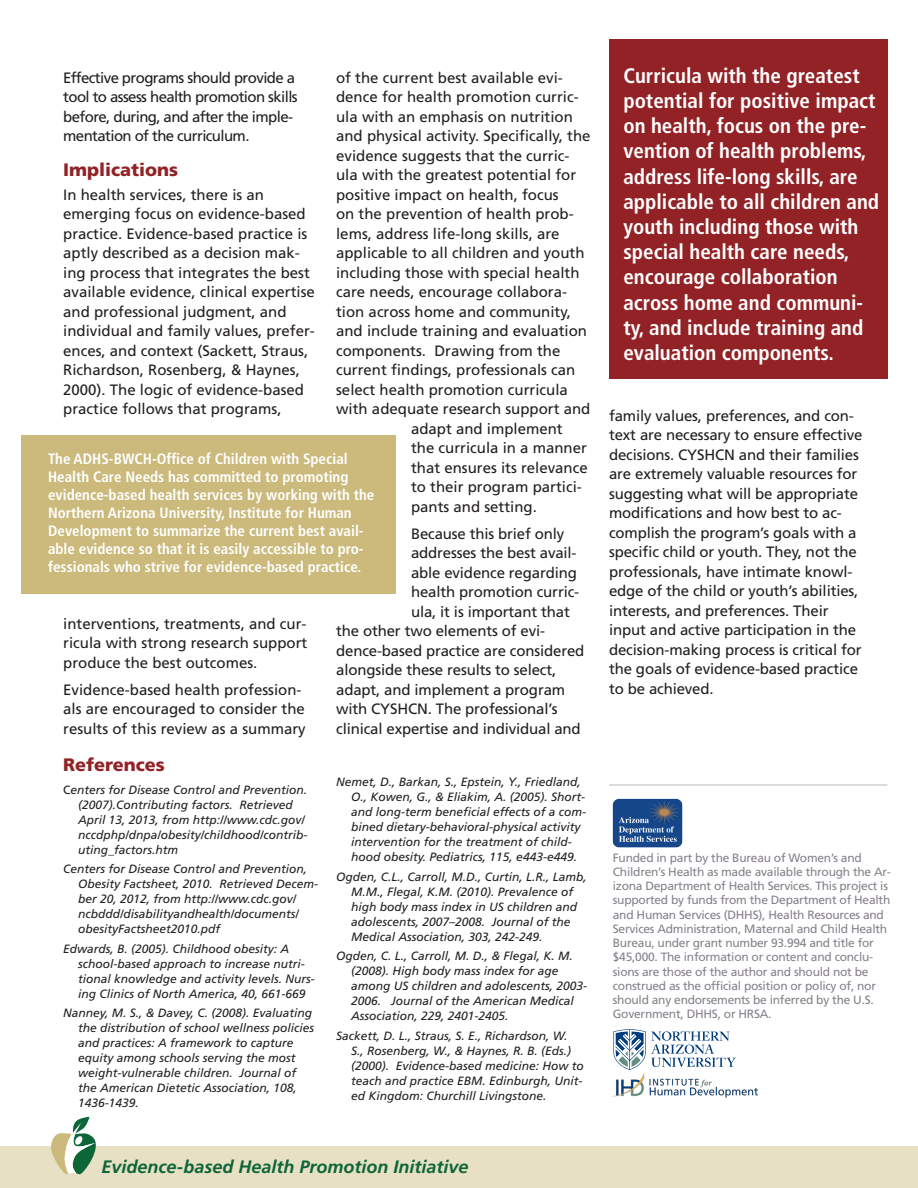
<style>
.page{position:relative;width:918px;height:1188px;background:#fff}
.page>*{position:absolute;margin:0;border:0;box-sizing:border-box;transform-origin:0 0}
.t1{font:700 condensed 21px/25.2px "Frutiger LT Std";color:#fff}
.t2{font:italic 700 18px "Frutiger LT Std";color:#0c6638}
.t3{font:900 18px "Frutiger LT Std";color:#922226}
.t4{font:15px/19.5px "Frutiger LT Std";color:#231f20}
.t5{font:700 condensed 15px/18px "Frutiger LT Std";color:#fff}
.t6{font:15px/19.5px "Frutiger LT Std";letter-spacing:-.04em;color:#231f20}
.t7{font:italic 12px/15px "Frutiger LT Std";color:#231f20}
.t8{font:12px/14.2px "Frutiger LT Std";letter-spacing:-.02em;color:#87818b}
.s1{font-style:normal}
</style>
<div class="page">
<div style="left:22px;top:436px;width:374px;height:158px;background:#cbba7c"></div>
<div style="left:609px;top:39px;width:278px;height:340px;background:#922226"></div>
<div style="left:0;top:1147px;width:918px;height:41px;background:#e8e0c4"></div>
<svg style="left:49px;top:1116px;width:55px;height:59px"></svg>
<img style="left:612px;top:798px;width:71px;height:50px">
<img style="left:611px;top:1073px;width:148px;height:25px">
<svg style="left:613px;top:1029px;width:123px;height:41px"></svg>
<hr style="left:609px;top:784px;width:278px;height:2px;background:#d1d2d4">
<p class="t6" style="left:63px;top:68px;width:236px">Effective programs should provide a tool to assess health promotion skills before, during, and after the imple&shy;mentation of the curriculum.</p>
<p class="t3" style="left:63px;top:159px;width:117px">Implications</p>
<p class="t4" style="left:63px;top:185px;width:253px">In health services, there is an emerging focus on evidence-based practice. Evidence-based practice is aptly described as a decision mak&shy;ing process that integrates the best available evidence, clinical expertise and professional judgment, and individual and family values, prefer&shy;ences, and context (Sackett, Straus, Richardson, Rosenberg, &amp; Haynes, 2000). The logic of evidence-based practice follows that programs,</p>
<p class="t4" style="left:336px;top:68px;width:228px">of the current best available evi-</p>
<p class="t4" style="left:336px;top:87px;width:244px">dence for health promotion curric-</p>
<p class="t4" style="left:336px;top:107px;width:238px">ula with an emphasis on nutrition</p>
<p class="t4" style="left:336px;top:126px;width:256px">and physical activity. Specifically, the</p>
<p class="t4" style="left:336px;top:146px;width:235px">evidence suggests that the curric-</p>
<p class="t4" style="left:336px;top:165px;width:242px">ula with the greatest potential for</p>
<p class="t4" style="left:336px;top:185px;width:224px">positive impact on health, focus</p>
<p class="t4" style="left:336px;top:204px;width:239px">on the prevention of health prob-</p>
<p class="t4" style="left:336px;top:224px;width:225px">lems, address life-long skills, are</p>
<p class="t4" style="left:336px;top:243px;width:250px">applicable to all children and youth</p>
<p class="t4" style="left:336px;top:263px;width:245px">including those with special health</p>
<p class="t4" style="left:336px;top:282px;width:232px">care needs, encourage collabora-</p>
<p class="t4" style="left:336px;top:302px;width:236px">tion across home and community,</p>
<p class="t4" style="left:336px;top:321px;width:252px">and include training and evaluation</p>
<p class="t4" style="left:336px;top:341px;width:226px">components. Drawing from the</p>
<p class="t4" style="left:336px;top:360px;width:241px">current findings, professionals can</p>
<p class="t4" style="left:336px;top:380px;width:233px">select health promotion curricula</p>
<p class="t4" style="left:336px;top:399px;width:256px">with adequate research support and</p>
<p class="t4" style="left:411px;top:419px;width:153px">adapt and implement</p>
<p class="t4" style="left:411px;top:438px;width:177px">the curricula in a manner</p>
<p class="t4" style="left:411px;top:458px;width:178px">that ensures its relevance</p>
<p class="t4" style="left:411px;top:477px;width:172px">to their program partici-</p>
<p class="t4" style="left:411px;top:497px;width:127px">pants and setting.</p>
<p class="t4" style="left:411px;top:524px;width:155px">Because this brief only</p>
<p class="t4" style="left:411px;top:543px;width:167px">addresses the best avail-</p>
<p class="t4" style="left:411px;top:563px;width:167px">able evidence regarding</p>
<p class="t4" style="left:411px;top:582px;width:170px">health promotion curric-</p>
<p class="t4" style="left:411px;top:602px;width:160px">ula, it is important that</p>
<p class="t4" style="left:336px;top:621px;width:211px">the other two elements of evi-</p>
<p class="t4" style="left:336px;top:641px;width:250px">dence-based practice are considered</p>
<p class="t4" style="left:336px;top:660px;width:222px">alongside these results to select,</p>
<p class="t4" style="left:336px;top:680px;width:231px">adapt, and implement a program</p>
<p class="t4" style="left:336px;top:699px;width:223px">with CYSHCN. The professional’s</p>
<p class="t4" style="left:336px;top:719px;width:246px">clinical expertise and individual and</p>
<p class="t5" style="left:48px;top:449px;width:328px">The ADHS-BWCH-Office of Children with Special Health Care Needs has committed to promoting evidence-based health services by working with the Northern Arizona University, Institute for Human Development to summarize the current best avail&shy;able evidence so that it is easily accessible to pro&shy;fessionals who strive for evidence-based practice.</p>
<p class="t4" style="left:63px;top:614px;width:246px;text-align:justify">interventions, treatments, and cur&shy;ricula with strong research support produce the best outcomes.</p>
<p class="t4" style="left:63px;top:680px;width:244px">Evidence-based health profession&shy;als are encouraged to consider the results of this review as a summary</p>
<p class="t3" style="left:63px;top:754px;width:103px">References</p>
<p class="t7" style="left:78px;top:782px;width:231px;text-indent:-15px"><span class="s1">C</span>enters for Disease Control and Prevention. (2007).Contributing factors. Retrieved April 13, 2013, from http://www.cdc.gov/ nccdphp/dnpa/obesity/childhood/contrib&shy;uting_factors.htm</p>
<p class="t7" style="left:78px;top:862px;width:241px;text-indent:-15px">Centers for Disease Control and Prevention, Obesity Factsheet, 2010. Retrieved Decem&shy;ber 20, 2012, from http://www.cdc.gov/ ncbddd/disabilityandhealth/documents/ obesityFactsheet2010.pdf</p>
<p class="t7" style="left:78px;top:941px;width:238px;text-indent:-15px">Edwards, B. (2005). Childhood obesity: A school-based approach to increase nutri&shy;tional knowledge and activity levels. Nurs&shy;ing Clinics of North America, 40, 661-669</p>
<p class="t7" style="left:78px;top:1006px;width:238px;text-indent:-15px">Nanney, M. S., &amp; Davey, C. (2008). Evaluating the distribution of school wellness policies and practices: A framework to capture equity among schools serving the most weight-vulnerable children. Journal of the American Dietetic Association, 108, 1436-1439.</p>
<p class="t7" style="left:351px;top:775px;width:237px;text-indent:-15px">Nemet, D., Barkan, S., Epstein, Y., Friedland, O., Kowen, G., &amp; Eliakim, A. (2005). Short&shy;and long-term beneficial effects of a com&shy;bined dietary-behavioral-physical activity intervention for the treatment of child&shy;hood obesity. Pediatrics, 115, e443-e449.</p>
<p class="t7" style="left:351px;top:869px;width:237px;text-indent:-15px">Ogden, C.L., Carroll, M.D., Curtin, L.R., Lamb, M.M., Flegal, K.M. (2010). Prevalence of high body mass index in US children and adolescents, 2007–2008. Journal of the Medical Association, 303, 242-249.</p>
<p class="t7" style="left:351px;top:949px;width:238px;text-indent:-15px">Ogden, C. L., Carroll, M. D., &amp; Flegal, K. M. (2008). High body mass index for age among US children and adolescents, 2003- 2006. Journal of the American Medical Association, 229, 2401-2405.</p>
<p class="t7" style="left:351px;top:1028px;width:234px;text-indent:-15px">Sackett, D. L., Straus, S. E., Richardson, W.<br>S., Rosenberg, W., &amp; Haynes, R. B. (Eds.) (2000). Evidence-based medicine: How to teach and practice EBM. Edinburgh, Unit&shy;ed Kingdom: Churchill Livingstone.</p>
<p class="t1" style="left:623px;top:63px;width:257px">Curricula with the greatest potential for positive impact on health, focus on the pre&shy;vention of health problems, address life-long skills, are applicable to all children and youth including those with special health care needs, encourage collaboration across home and communi&shy;ty, and include training and evaluation components.</p>
<p class="t4" style="left:609px;top:406px;width:255px">family values, preferences, and con&shy;text are necessary to ensure effective decisions. CYSHCN and their families are extremely valuable resources for suggesting what will be appropriate modifications and how best to ac&shy;complish the program’s goals with a specific child or youth. They, not the professionals, have intimate knowl&shy;edge of the child or youth’s abilities, interests, and preferences. Their input and active participation in the decision-making process is critical for the goals of evidence-based practice to be achieved.</p>
<p class="t8" style="left:613px;top:850px;width:279px">Funded in part by the Bureau of Women’s and Children’s Health as made available through the Ar&shy;izona Department of Health Services. This project is supported by funds from the Department of Health and Human Services (DHHS), Health Resources and Services Administration, Maternal and Child Health Bureau, under grant number 93.994 and title for $45,000. The information or content and conclu&shy;sions are those of the author and should not be construed as the official position or policy of, nor should any endorsements be inferred by the U.S.<br>Government, DHHS, or HRSA.</p>
<p class="t2" style="left:101px;top:1156px;width:369px">Evidence-based Health Promotion Initiative</p>
</div>
